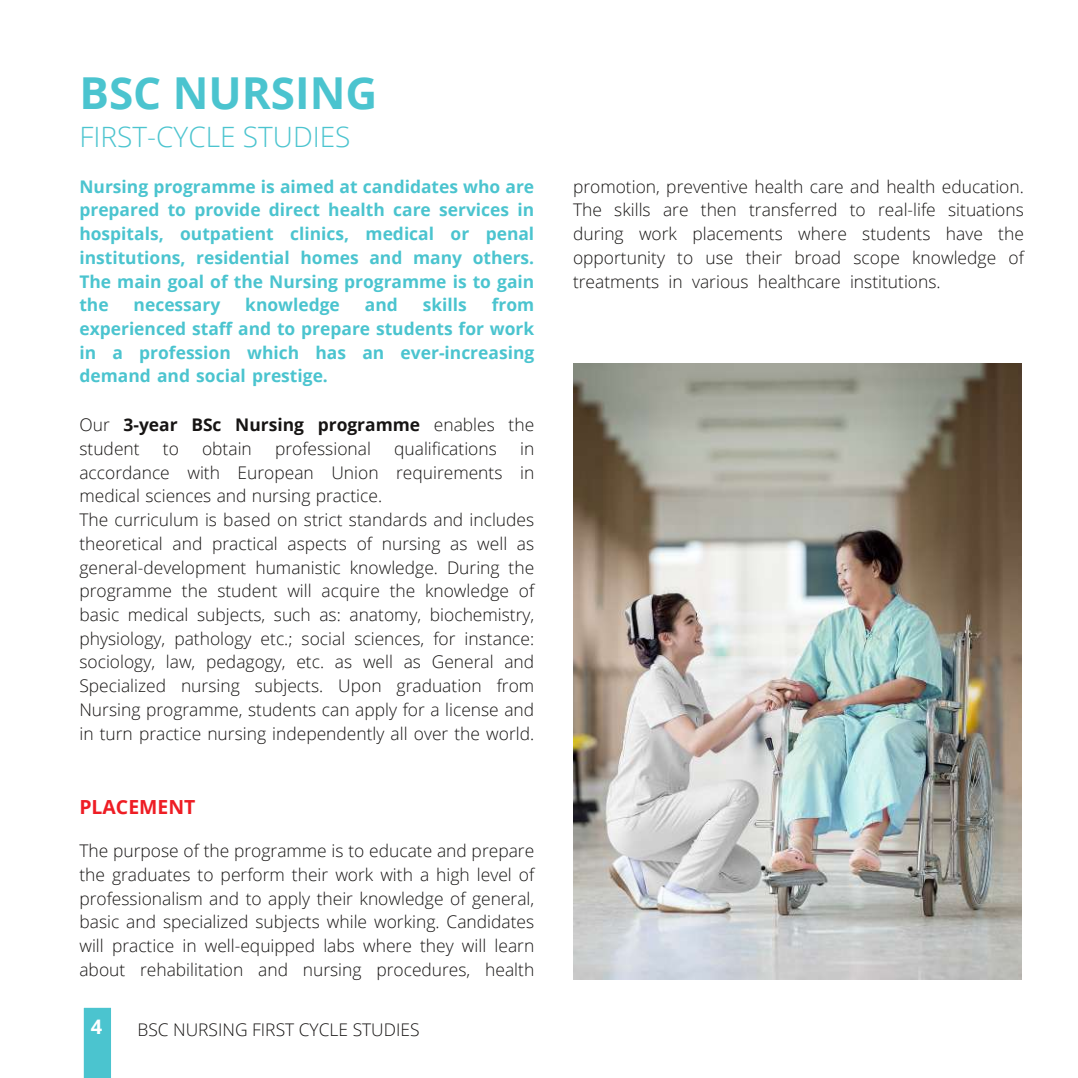
<style>
.page{position:relative;width:1078px;height:1078px;background:#fff}
.page>*{position:absolute;margin:0;border:0;box-sizing:border-box;transform-origin:0 0}
.t1{font:700 44px "Open Sans";color:#4bc4cf}
.t2{font:300 28px "Open Sans";color:#4bc4cf}
.t3{font:700 20px "Open Sans";color:#fff}
.t4{font:700 19.4px "Open Sans";color:#ee1d24}
.t5{font:300 17.4px/23.6px "Open Sans";color:#161413;text-align:justify}
.t6{font:700 17.4px/23.6px "Open Sans";color:#4bc4cf;text-align:justify}
.t7{font:700 17.4px/23.6px "Open Sans";color:#161413}
.s1{font-weight:300}
</style>
<div class="page">
<div style="left:83px;top:1007px;width:28px;height:70px;background:#4bc4cf"></div>
<img style="left:573px;top:364px;width:448px;height:615px">
<h1 class="t1" style="left:79px;top:62px;width:299px">BSC NURSING</h1>
<h2 class="t2" style="left:79px;top:117px;width:272px">FIRST-CYCLE STUDIES</h2>
<p class="t6" style="left:79px;top:174px;width:456px">Nursing programme is aimed at candidates who are prepared to provide direct health care services in hospitals, outpatient clinics, medical or penal institutions, residential homes and many others.<br>The main goal of the Nursing programme is to gain the</p>
<p class="t6" style="left:79px;top:292px;width:456px;text-indent:412px">from experienced staff and to prepare students for work in a profession which has an ever-increasing demand and social prestige.</p>
<p class="t7" style="left:79px;top:412px;width:456px"><span class="s1">Our</span> 3-year BSc Nursing programme <span class="s1">enables the student</span></p>
<p class="t6" style="left:134px;top:292px;width:88px">necessary</p>
<p class="t6" style="left:245px;top:292px;width:96px">knowledge</p>
<p class="t6" style="left:365px;top:292px;width:34px">and</p>
<p class="t6" style="left:422px;top:292px;width:46px">skills</p>
<p class="t5" style="left:163px;top:436px;width:18px">to</p>
<p class="t5" style="left:202px;top:436px;width:51px">obtain</p>
<p class="t5" style="left:275px;top:436px;width:97px">professional</p>
<p class="t5" style="left:394px;top:436px;width:104px">qualifications</p>
<p class="t5" style="left:79px;top:436px;width:456px;text-align:left;text-indent:440px">in accordance with European Union requirements in medical sciences and nursing practice.<br>The curriculum is based on strict standards and includes theoretical and practical aspects of nursing as well as general-development humanistic knowledge. During the programme the student will acquire the knowledge of basic medical subjects, such as: anatomy, biochemistry, physiology, pathology etc.; social sciences, for instance: sociology, law, pedagogy, etc. as well as General and Specialized nursing subjects. Upon graduation from Nursing programme, students can apply for a license and in turn practice nursing independently all over the world.</p>
<p class="t4" style="left:79px;top:792px;width:117px">PLACEMENT</p>
<p class="t5" style="left:79px;top:838px;width:456px">The purpose of the programme is to educate and prepare the graduates to perform their work with a high level of professionalism and to apply their knowledge of general, basic and specialized subjects while working. Candidates will practice in well-equipped labs where they will learn about rehabilitation and nursing procedures, health</p>
<p class="t3" style="left:91px;top:1011px;width:13px">4</p>
<p class="t5" style="left:137px;top:1016px;width:283px">BSC NURSING FIRST CYCLE STUDIES</p>
<p class="t5" style="left:573px;top:174px;width:452px">promotion, preventive health care and health education.<br>The skills are then transferred to real-life situations during work placements where students have the opportunity to use their broad scope knowledge of treatments in various healthcare institutions.</p>
</div>
